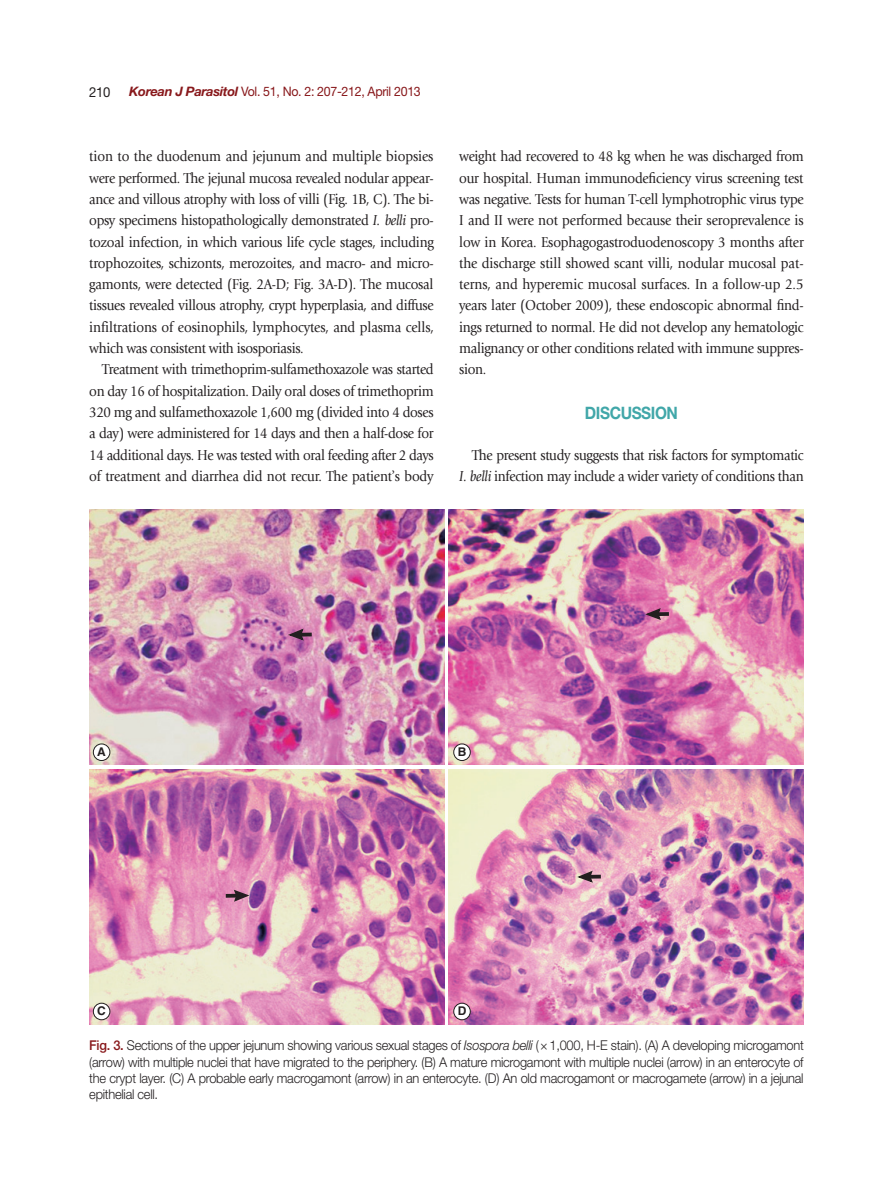
<style>
.page{position:relative;width:893px;height:1191px;background:#fff}
.page>*{position:absolute;margin:0;border:0;box-sizing:border-box;transform-origin:0 0}
.t1{font:700 17.1px "Helvetica Neue LT Std";letter-spacing:-.025em;color:#41a7a9;scale:.9 1}
.t2{font:15px/21.3px "Giovanni Std";letter-spacing:-.025em;color:#231f20;text-align:justify;scale:.9 1}
.t3{font:13.8px "Helvetica Neue LT Std";color:#231f20;scale:.95 1}
.t4{font:300 13.5px/16.2px "Helvetica Neue LT Std";letter-spacing:-.02em;color:#231f20;text-align:justify;scale:.95 1}
.t5{font:13.05px "Helvetica Neue LT Std";letter-spacing:-.025em;color:#88181b;scale:.95 1}
.t6{font:700 12px "Helvetica LT Std";color:#231f20}
.s1{font-weight:700;font-style:italic}
.s2{font-style:italic}
.s3{font-family:"Minion Pro"}
.s4{font-weight:500;color:#88181b}
</style>
<div class="page">
<img style="left:89px;top:509px;width:355px;height:256px">
<img style="left:449px;top:509px;width:355px;height:256px">
<img style="left:89px;top:769px;width:355px;height:255px">
<img style="left:449px;top:769px;width:355px;height:255px">
<div style="left:93px;top:744px;width:17px;height:16px;background:#fff;border-radius:50%"></div>
<div style="left:93px;top:743px;width:17px;height:17px;border:1px solid #231f20;border-radius:50%"></div>
<div style="left:93px;top:1003px;width:17px;height:16px;background:#fff;border-radius:50%"></div>
<div style="left:93px;top:1003px;width:17px;height:17px;border:1px solid #231f20;border-radius:50%"></div>
<div style="left:454px;top:744px;width:16px;height:16px;background:#fff;border-radius:50%"></div>
<div style="left:453px;top:743px;width:17px;height:17px;border:1px solid #231f20;border-radius:50%"></div>
<div style="left:454px;top:1003px;width:16px;height:16px;background:#fff;border-radius:50%"></div>
<div style="left:453px;top:1003px;width:17px;height:17px;border:1px solid #231f20;border-radius:50%"></div>
<svg style="left:288px;top:627px;width:17px;height:15px"></svg>
<svg style="left:299px;top:632px;width:13px;height:4px"></svg>
<svg style="left:645px;top:607px;width:17px;height:14px"></svg>
<svg style="left:656px;top:612px;width:13px;height:4px"></svg>
<svg style="left:577px;top:869px;width:17px;height:15px"></svg>
<svg style="left:588px;top:874px;width:13px;height:4px"></svg>
<svg style="left:232px;top:888px;width:17px;height:15px"></svg>
<svg style="left:226px;top:893px;width:12px;height:4px"></svg>
<p class="t3" style="left:89px;top:83px;width:24px">210</p>
<p class="t5" style="left:129px;top:84px;width:308px"><span class="s1">Korean J Parasitol</span> Vol. 51, No. 2: 207-212, April 2013</p>
<p class="t2" style="left:89px;top:146px;width:384px">tion to the duodenum and jejunum and multiple biopsies were performed. The jejunal mucosa revealed nodular appear&shy;ance and villous atrophy with loss of villi (Fig. 1B, C). The bi&shy;opsy specimens histopathologically demonstrated <span class="s2">I. belli</span> pro&shy;tozoal infection, in which various life cycle stages, including trophozoites, schizonts, merozoites, and macro- and micro&shy;gamonts, were detected (Fig. 2A-D; Fig. 3A-D). The mucosal tissues revealed villous atrophy, crypt hyperplasia, and diffuse infiltrations of eosinophils, lymphocytes, and plasma cells, which was consistent with isosporiasis.</p>
<p class="t2" style="left:89px;top:359px;width:384px;text-indent:13px">Treatment with trimethoprim-sulfamethoxazole was started on day 16 of hospitalization. Daily oral doses of trimethoprim 320 mg and sulfamethoxazole 1,600 mg (divided into 4 doses a day) were administered for 14 days and then a half-dose for 14 additional days. He was tested with oral feeding after 2 days of treatment and diarrhea did not recur. The patient<span class="s3">’</span>s body</p>
<p class="t2" style="left:459px;top:146px;width:384px">weight had recovered to 48 kg when he was discharged from our hospital. Human immunodeficiency virus screening test was negative. Tests for human T-cell lymphotrophic virus type I and II were not performed because their seroprevalence is low in Korea. Esophagogastroduodenoscopy 3 months after the discharge still showed scant villi, nodular mucosal pat&shy;terns, and hyperemic mucosal surfaces. In a follow-up 2.5 years later (October 2009), these endoscopic abnormal find&shy;ings returned to normal. He did not develop any hematologic malignancy or other conditions related with immune suppres&shy;sion.</p>
<p class="t1" style="left:585px;top:402px;width:105px">DISCUSSION</p>
<p class="t2" style="left:459px;top:444px;width:384px;text-align:right">The present study suggests that risk factors for symptomatic<br><span class="s2">I. belli</span> infection may include a wider variety of conditions than</p>
<p class="t6" style="left:97px;top:744px;width:10px">A</p>
<p class="t6" style="left:97px;top:1004px;width:10px">C</p>
<p class="t6" style="left:458px;top:744px;width:10px">B</p>
<p class="t6" style="left:458px;top:1004px;width:10px">D</p>
<p class="t4" style="left:89px;top:1037px;width:754px"><span class="s4">Fig. 3.</span> Sections of the upper jejunum showing various sexual stages of <span class="s2">Isospora belli</span> (×1,000, H-E stain). (A) A developing microgamont (arrow) with multiple nuclei that have migrated to the periphery. (B) A mature microgamont with multiple nuclei (arrow) in an enterocyte of the crypt layer. (C) A probable early macrogamont (arrow) in an enterocyte. (D) An old macrogamont or macrogamete (arrow) in a jejunal epithelial cell.</p>
</div>
